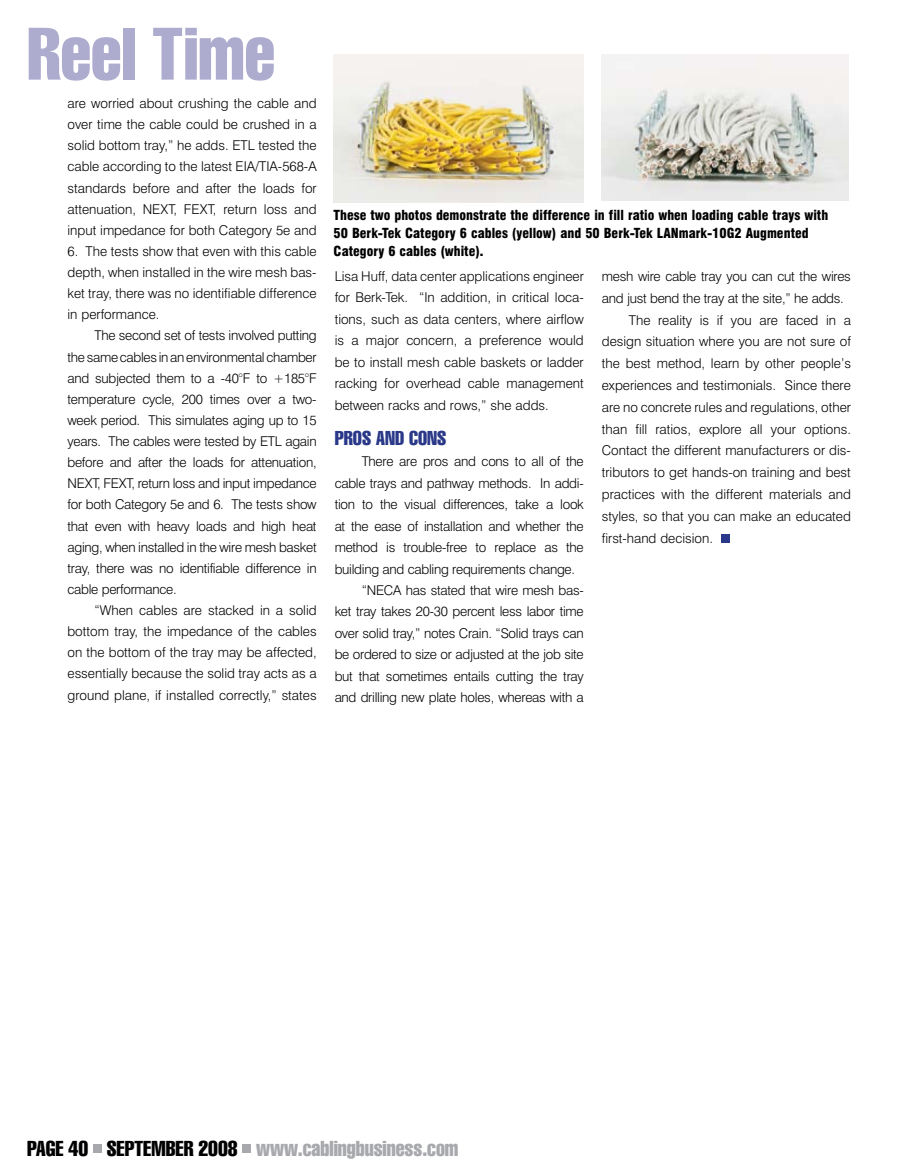
<style>
.page{position:relative;width:905px;height:1175px;background:#fff}
.page>*{position:absolute;margin:0;border:0;box-sizing:border-box;transform-origin:0 0}
.t1{font:extra-condensed 72px "Swiss 911 BT";color:#aeacce}
.t2{font:extra-condensed 21px "Swiss 911 BT";color:#a7a9ac}
.t3{font:extra-condensed 19.5px "Swiss 911 BT";color:#293888}
.t4{font:300 13.5px/21.1px "Swiss 721 BT";color:#000;text-align:justify}
.t5{font:300 13.5px "Swiss 721 BT";letter-spacing:-.02em;color:#000}
.t6{font:900 condensed 13.5px/18px "Swiss 721 BT";color:#000}
.s1{color:#000}
</style>
<div class="page">
<div style="left:93px;top:1144px;width:9px;height:9px;background:#a7a9ac"></div>
<div style="left:243px;top:1144px;width:8px;height:9px;background:#a7a9ac"></div>
<div style="left:721px;top:534px;width:8px;height:8px;background:#293888"></div>
<img style="left:334px;top:55px;width:249px;height:147px">
<img style="left:601px;top:55px;width:247px;height:145px">
<h1 class="t1" style="left:27px;top:13px;width:249px">Reel Time</h1>
<p class="t4" style="left:68px;top:93px;width:251px">are worried about crushing the cable and over time the cable could be crushed in a solid bottom tray,” he adds. ETL tested the cable according to the latest EIA/TIA-568-A standards before and after the loads for attenuation, NEXT, FEXT, return loss and input impedance for both Category 5e and</p>
<p class="t4" style="left:68px;top:240px;width:251px">6. The tests show that even with this cable depth, when installed in the wire mesh bas&shy;ket tray, there was no identifiable difference in performance.</p>
<p class="t4" style="left:68px;top:325px;width:251px;text-indent:27px">The second set of tests involved putting the same cables in an environmental chamber and subjected them to a -40°F to +185°F temperature cycle, 200 times over a two&shy;week period. This simulates aging up to 15 years. The cables were tested by ETL again before and after the loads for attenuation, NEXT, FEXT, return loss and input impedance for both Category 5e and 6. The tests show that even with heavy loads and high heat aging, when installed in the wire mesh basket tray, there was no identifiable difference in cable performance.</p>
<p class="t4" style="left:68px;top:599px;width:251px;text-indent:27px">“When cables are stacked in a solid bottom tray, the impedance of the cables on the bottom of the tray may be affected, essentially because the solid tray acts as a ground plane, if installed correctly,” states</p>
<p class="t6" style="left:333px;top:206px;width:496px">These two photos demonstrate the difference in fill ratio when loading cable trays with<br>50 Berk-Tek Category 6 cables (yellow) and 50 Berk-Tek LANmark-10G2 Augmented<br>Category 6 cables (white).</p>
<p class="t4" style="left:334px;top:265px;width:251px">Lisa Huff, data center applications engineer for Berk-Tek. “In addition, in critical loca&shy;tions, such as data centers, where airflow is a major concern, a preference would be to install mesh cable baskets or ladder racking for overhead cable management between racks and rows,” she adds.</p>
<h3 class="t3" style="left:334px;top:427px;width:94px">Pros and Cons</h3>
<p class="t5" style="left:362px;top:453px;width:223px">There are pros and cons to all of the</p>
<p class="t5" style="left:334px;top:474px;width:250px">cable trays and pathway methods. In addi-</p>
<p class="t5" style="left:334px;top:496px;width:251px">tion to the visual differences, take a look</p>
<p class="t5" style="left:334px;top:517px;width:250px">at the ease of installation and whether the</p>
<p class="t5" style="left:334px;top:539px;width:250px">method is trouble-free to replace as the</p>
<p class="t5" style="left:334px;top:560px;width:242px">building and cabling requirements change.</p>
<p class="t5" style="left:362px;top:582px;width:223px">“NECA has stated that wire mesh bas-</p>
<p class="t5" style="left:334px;top:603px;width:250px">ket tray takes 20-30 percent less labor time</p>
<p class="t5" style="left:334px;top:625px;width:250px">over solid tray,” notes Crain. “Solid trays can</p>
<p class="t5" style="left:334px;top:646px;width:250px">be ordered to size or adjusted at the job site</p>
<p class="t5" style="left:334px;top:668px;width:251px">but that sometimes entails cutting the tray</p>
<p class="t5" style="left:334px;top:689px;width:251px">and drilling new plate holes, whereas with a</p>
<p class="t5" style="left:602px;top:268px;width:250px">mesh wire cable tray you can cut the wires</p>
<p class="t5" style="left:602px;top:290px;width:243px">and just bend the tray at the site,” he adds.</p>
<p class="t4" style="left:628px;top:309px;width:224px">The reality is if you are faced in a</p>
<p class="t4" style="left:602px;top:331px;width:251px">design situation where you are not sure of</p>
<p class="t4" style="left:602px;top:353px;width:251px">the best method, learn by other people’s</p>
<p class="t4" style="left:602px;top:374px;width:250px">experiences and testimonials. Since there</p>
<p class="t4" style="left:602px;top:396px;width:251px">are no concrete rules and regulations, other</p>
<p class="t4" style="left:602px;top:418px;width:251px">than fill ratios, explore all your options.</p>
<p class="t4" style="left:602px;top:440px;width:251px">Contact the different manufacturers or dis-</p>
<p class="t4" style="left:602px;top:462px;width:250px">tributors to get hands-on training and best</p>
<p class="t4" style="left:602px;top:483px;width:250px">practices with the different materials and</p>
<p class="t4" style="left:602px;top:505px;width:250px">styles, so that you can make an educated</p>
<p class="t4" style="left:602px;top:527px;width:113px">first-hand decision.</p>
<h2 class="t2" style="left:27px;top:1136px;width:433px"><span class="s1">page 40 September 2008</span> www.cablingbusiness.com</h2>
</div>
